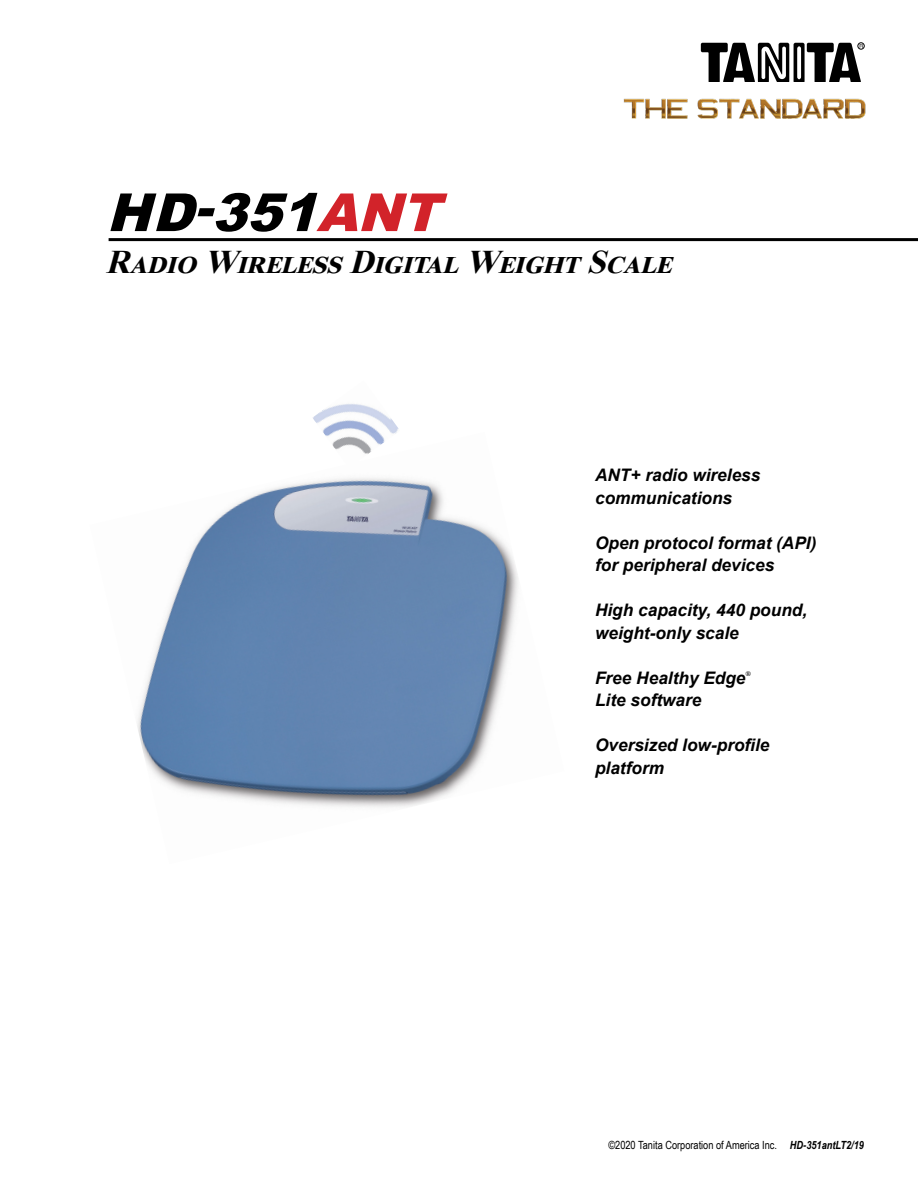
<style>
.page{position:relative;width:918px;height:1188px;background:#fff}
.page>*{position:absolute;margin:0;border:0;box-sizing:border-box;transform-origin:0 0}
.t1{font:italic 900 52.5px "Arial";color:#000}
.t2{font:italic 700 33px "Times New Roman";color:#000}
.t3{font:italic 700 17.25px/22.5px "Arial";color:#000}
.t4{font:11.25px "Arial Narrow";color:#000}
.s1{color:#d2232a}
.s2{font-weight:700;font-style:italic}
</style>
<div class="page">
<hr style="left:109px;top:238px;width:809px;height:3px;background:#000">
<img style="left:137px;top:478px;width:381px;height:329px">
<img style="left:313px;top:403px;width:86px;height:51px">
<svg style="left:701px;top:43px;width:163px;height:39px"></svg>
<img style="left:623px;top:98px;width:243px;height:21px">
<h1 class="t1" style="left:107px;top:174px;width:353px">HD-351<span class="s1">ANT</span></h1>
<h2 class="t2" style="left:106px;top:238px;width:579px">RadioWirelessDigitalWeightScale</h2>
<p class="t3" style="left:595px;top:464px;width:167px">ANT+ radio wireless communications</p>
<p class="t3" style="left:595px;top:532px;width:223px">Open protocol format (API) for peripheral devices</p>
<p class="t3" style="left:595px;top:599px;width:214px">High capacity, 440 pound, weight-only scale</p>
<p class="t3" style="left:595px;top:667px;width:152px">Free Healthy Edge<br>Lite software</p>
<p class="t3" style="left:595px;top:734px;width:176px">Oversized low-profile platform</p>
<p class="t4" style="left:608px;top:1136px;width:257px">©2020 Tanita Corporation of America Inc. <span class="s2">HD-351antLT2/19</span></p>
</div>
